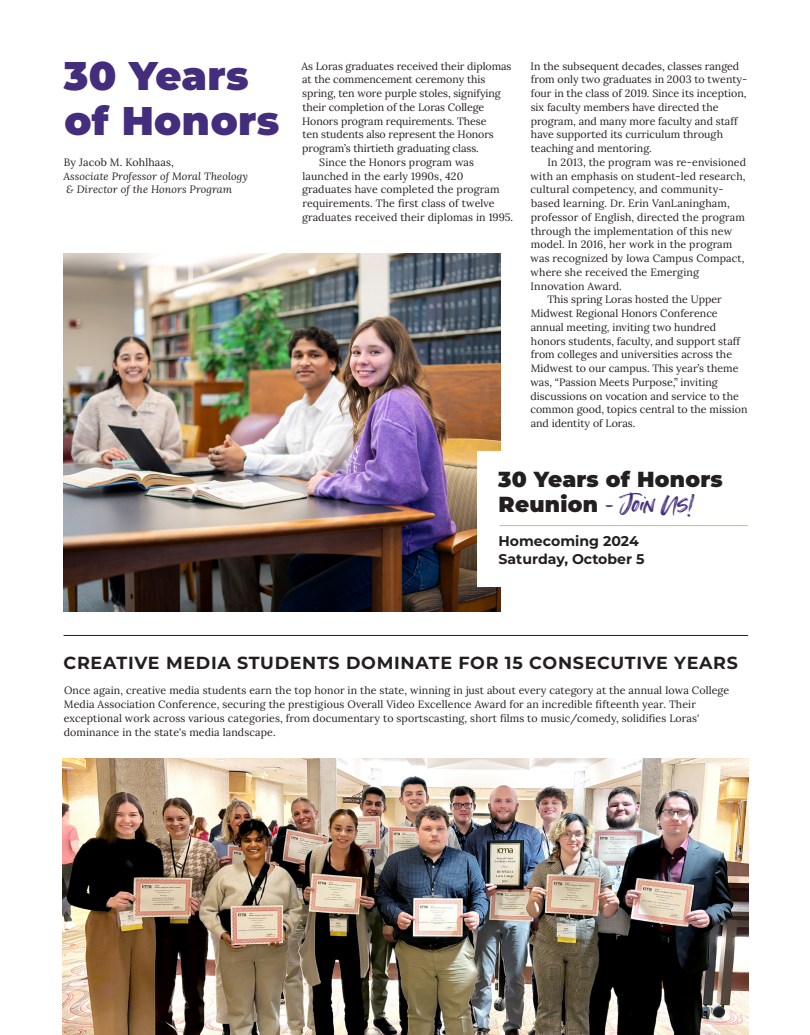
<style>
.page{position:relative;width:810px;height:1035px;background:#fff}
.page>*{position:absolute;margin:0;border:0;box-sizing:border-box;transform-origin:0 0}
.Name{font:900 40px/45px "Montserrat";letter-spacing:.01em;color:#442d7d}
.Name-2{font:33.75px "Summer Loving";letter-spacing:.01em;color:#442d7d}
.Name-3{font:900 21.75px "Montserrat";letter-spacing:.01em;color:#231f20}
.Name-4{font:700 17.5px "Montserrat";letter-spacing:.04em;color:#231f20}
.Name-5{font:700 14.12px "Montserrat";color:#231f20}
.Name-6{font:10.62px/13.8px "Lora";color:#231f20}
.Name-7{font:italic 10.62px/13.8px "Lora";letter-spacing:.01em;color:#231f20}
.s1{font-style:normal}
.s2{font-family:"Montserrat";font-weight:900;font-size:21.75px;color:#231f20}
</style>
<div class="page">
<img style="left:63px;top:253px;width:437px;height:359px">
<div style="left:478px;top:451px;width:188px;height:135px;background:#fff"></div>
<hr style="left:500px;top:525px;width:248px;height:1px;background:#d1b787">
<img style="left:62px;top:759px;width:686px;height:276px">
<hr style="left:64px;top:635px;width:684px;height:1px;background:#231f20">
<p class="Name" style="left:64px;top:51px;width:217px">30 Years of Honors</p>
<p class="Name-7" style="left:63px;top:155px;width:186px"><span class="s1">By Jacob M. Kohlhaas,<br></span>Associate Professor of Moral Theology &amp; Director of the Honors Program</p>
<p class="Name-6" style="left:302px;top:58px;width:211px">As Loras graduates received their diplomas at the commencement ceremony this spring, ten wore purple stoles, signifying their completion of the Loras College Honors program requirements. These<br>ten students also represent the Honors program’s thirtieth graduating class.</p>
<p class="Name-6" style="left:302px;top:155px;width:213px;text-indent:17px">Since the Honors program was launched in the early 1990s, 420 graduates have completed the program requirements. The first class of twelve graduates received their diplomas in 1995.</p>
<p class="Name-6" style="left:531px;top:58px;width:218px">In the subsequent decades, classes ranged from only two graduates in 2003 to twenty&shy;four in the class of 2019. Since its inception, six faculty members have directed the program, and many more faculty and staff have supported its curriculum through teaching and mentoring.</p>
<p class="Name-6" style="left:530px;top:155px;width:217px;text-indent:17px">In 2013, the program was re-envisioned with an emphasis on student-led research, cultural competency, and community&shy;based learning. Dr. Erin VanLaningham, professor of English, directed the program through the implementation of this new model. In 2016, her work in the program was recognized by Iowa Campus Compact, where she received the Emerging Innovation Award.</p>
<p class="Name-6" style="left:530px;top:292px;width:219px;text-indent:17px">This spring Loras hosted the Upper Midwest Regional Honors Conference annual meeting, inviting two hundred honors students, faculty, and support staff from colleges and universities across the Midwest to our campus. This year’s theme was, “Passion Meets Purpose,” inviting discussions on vocation and service to the common good, topics central to the mission and identity of Loras.</p>
<p class="Name-3" style="left:498px;top:463px;width:226px">30 Years of Honors</p>
<p class="Name-2" style="left:499px;top:484px;width:196px"><span class="s2">Reunion</span> - Join Us!</p>
<p class="Name-5" style="left:498px;top:531px;width:142px">Homecoming 2024</p>
<p class="Name-5" style="left:499px;top:548px;width:148px">Saturday, October 5</p>
<p class="Name-4" style="left:64px;top:651px;width:676px">CREATIVE MEDIA STUDENTS DOMINATE FOR 15 CONSECUTIVE YEARS</p>
<p class="Name-6" style="left:64px;top:683px;width:667px">Once again, creative media students earn the top honor in the state, winning in just about every category at the annual Iowa College Media Association Conference, securing the prestigious Overall Video Excellence Award for an incredible fifteenth year. Their exceptional work across various categories, from documentary to sportscasting, short films to music/comedy, solidifies Loras' dominance in the state's media landscape.</p>
</div>
